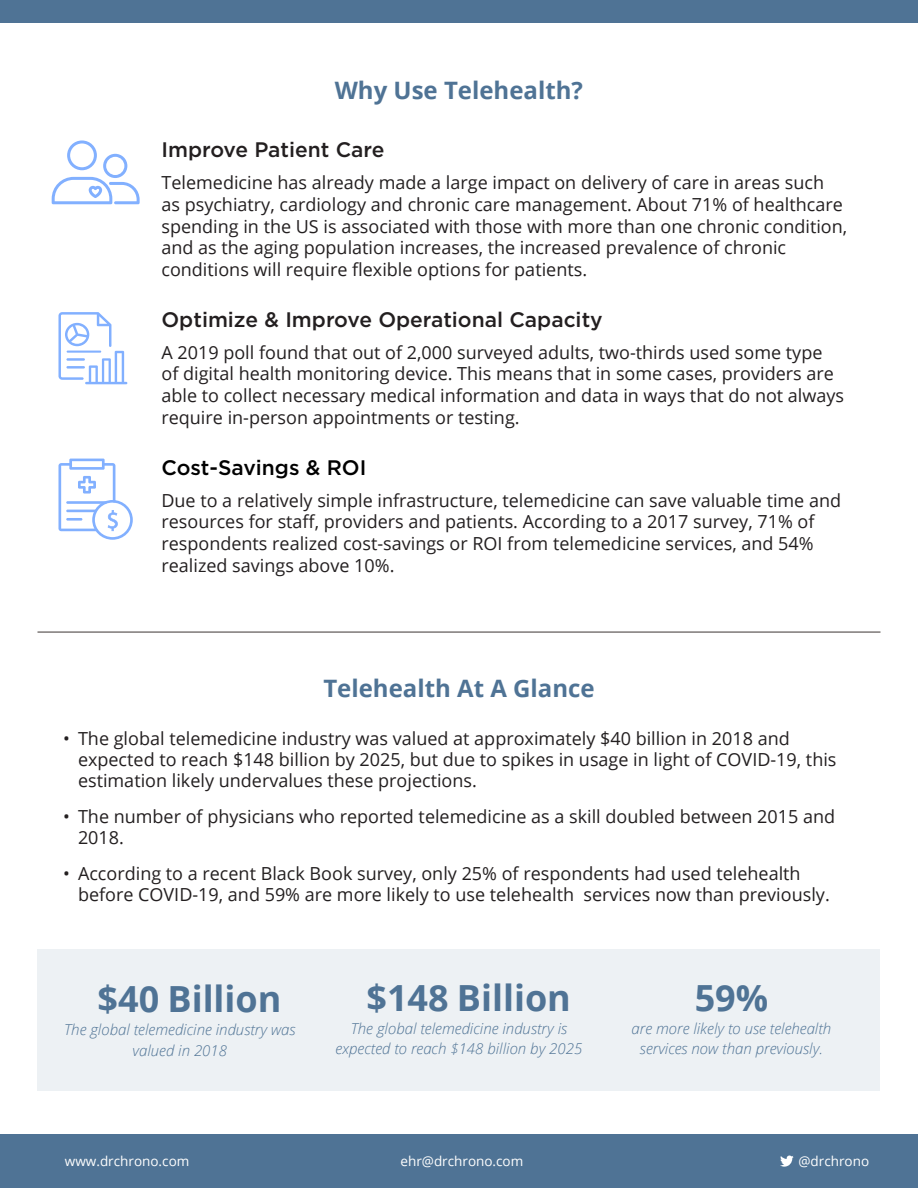
<style>
.page{position:relative;width:918px;height:1188px;background:#fff}
.page>*{position:absolute;margin:0;border:0;box-sizing:border-box;transform-origin:0 0}
.bodytxt{font:700 36px "Open Sans";color:#4f7395}
.t1{font:700 24px "Open Sans";color:#4f7395}
.sub-title{font:500 21px "Gotham";color:#231f20}
.sub-title-2{font:500 21px "Gotham";color:#000}
.body{font:18px/21.6px "Open Sans";color:#231f20}
.bodytxt-2{font:italic 300 15px/19.5px "Open Sans";color:#4f7395;text-align:center}
.bullet{font:italic 300 15px/21px "Open Sans";color:#4f7395;text-align:center}
.headline{font:13.5px "Open Sans";color:#fff}
</style>
<div class="page">
<div style="left:0;top:0;width:918px;height:23px;background:#4f7395"></div>
<div style="left:0;top:1134px;width:918px;height:54px;background:#4f7395"></div>
<svg style="left:780px;top:1156px;width:14px;height:11px"></svg>
<hr style="left:38px;top:632px;width:842px;height:1px;background:#3b3532">
<svg style="left:58px;top:312px;width:69px;height:72px"></svg>
<hr style="left:66px;top:366px;width:19px;height:3px;background:#82b0ff">
<svg style="left:58px;top:459px;width:75px;height:81px"></svg>
<svg style="left:52px;top:140px;width:88px;height:64px"></svg>
<div style="left:38px;top:950px;width:842px;height:141px;background:#edf1f4"></div>
<p class="t1" style="left:335px;top:74px;width:250px">Why Use Telehealth?</p>
<p class="sub-title" style="left:161px;top:136px;width:225px">Improve Patient Care</p>
<p class="body" style="left:161px;top:172px;width:687px">Telemedicine has already made a large impact on delivery of care in areas such<br>as psychiatry, cardiology and chronic care management. About 71% of healthcare spending in the US is associated with those with more than one chronic condition, and as the aging population increases, the increased prevalence of chronic conditions will require flexible options for patients.</p>
<p class="sub-title" style="left:161px;top:306px;width:443px">Optimize &amp; Improve Operational Capacity</p>
<p class="body" style="left:161px;top:341px;width:684px">A 2019 poll found that out of 2,000 surveyed adults, two-thirds used some type<br>of digital health monitoring device. This means that in some cases, providers are able to collect necessary medical information and data in ways that do not always require in-person appointments or testing.</p>
<p class="sub-title-2" style="left:161px;top:454px;width:206px">Cost-Savings &amp; ROI</p>
<p class="body" style="left:161px;top:489px;width:681px">Due to a relatively simple infrastructure, telemedicine can save valuable time and resources for staff, providers and patients. According to a 2017 survey, 71% of respondents realized cost-savings or ROI from telemedicine services, and 54% realized savings above 10%.</p>
<p class="t1" style="left:323px;top:672px;width:273px">Telehealth At A Glance</p>
<p class="body" style="left:78px;top:727px;width:760px;line-height:21px;text-indent:-15px">• The global telemedicine industry was valued at approximately $40 billion in 2018 and expected to reach $148 billion by 2025, but due to spikes in usage in light of COVID-19, this estimation likely undervalues these projections.</p>
<p class="body" style="left:78px;top:805px;width:759px;line-height:21px;text-indent:-15px">• The number of physicians who reported telemedicine as a skill doubled between 2015 and<br>2018.</p>
<p class="body" style="left:78px;top:862px;width:753px;line-height:21px;text-indent:-15px">• According to a recent Black Book survey, only 25% of respondents had used telehealth before COVID-19, and 59% are more likely to use telehealth services now than previously.</p>
<p class="bodytxt" style="left:98px;top:974px;width:185px">$40 Billion</p>
<p class="bullet" style="left:64px;top:1019px;width:233px">The global telemedicine industry was valued in 2018</p>
<p class="bodytxt" style="left:366px;top:973px;width:206px">$148 Billion</p>
<p class="bodytxt-2" style="left:336px;top:1018px;width:248px">The global telemedicine industry is expected to reach $148 billion by 2025</p>
<p class="bodytxt" style="left:695px;top:973px;width:75px">59%</p>
<p class="bodytxt-2" style="left:632px;top:1018px;width:201px">are more likely to use telehealth services now than previously.</p>
<p class="headline" style="left:65px;top:1152px;width:126px">www.drchrono.com</p>
<p class="headline" style="left:400px;top:1152px;width:124px">ehr@drchrono.com</p>
<p class="headline" style="left:798px;top:1152px;width:72px">@drchrono</p>
</div>
